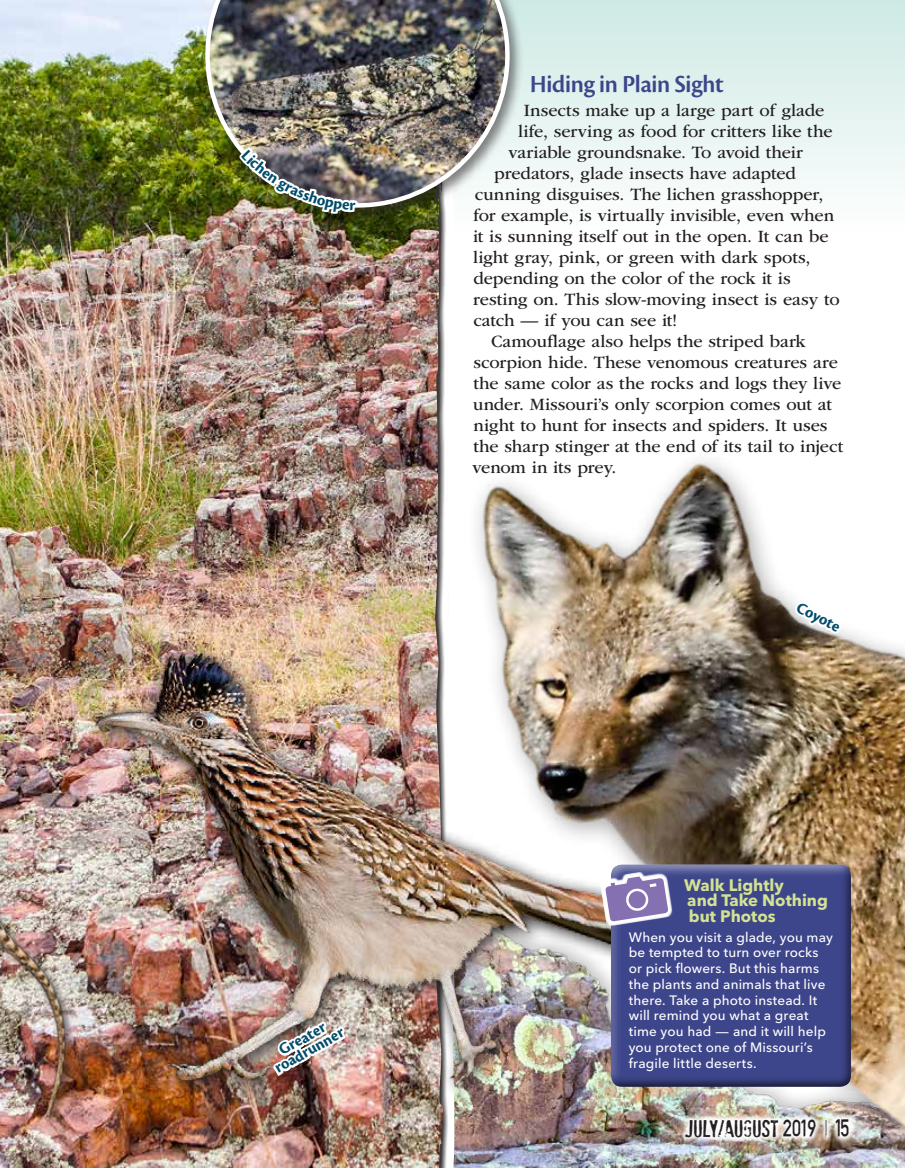
<style>
.page{position:relative;width:905px;height:1168px;background:#fff}
.page>*{position:absolute;margin:0;border:0;box-sizing:border-box;transform-origin:0 0}
.Feature_-_H2_subhead{font:25.5px "Cronos Pro Semibold Disp";letter-spacing:-.01em;color:#3e468b}
.t1{font:21px "Stam Pete";color:#231f20}
.Feature_-_no_indent{font:18px "ITC Garamond Std";letter-spacing:-.005em;color:#231f20}
.t2{font:700 16.5px/15.8px "Avenir Next LT Pro";color:#d3e391}
.t3{font:700 16.5px/13.5px "Cronos Pro";color:#004c6a;text-align:center}
.sidebar_A_TEXT_no_in{font:500 13.5px/15.8px "Avenir Next LT Pro";letter-spacing:.01em;color:#fff}
.s1{color:#77787b}
</style>
<div class="page">
<svg style="left:524px;top:0;width:380px;height:184px;background:#e0f1ee"></svg>
<img style="left:0;top:0;width:434px;height:1167px">
<div style="left:434px;top:0;width:15px;height:1167px;background:#231f20;opacity:.9"></div>
<img style="left:0;top:539px;width:204px;height:607px">
<img style="left:85px;top:641px;width:357px;height:461px">
<img style="left:442px;top:395px;width:462px;height:772px">
<div style="left:201px;top:0;width:323px;height:223px;background:#231f20;opacity:.55"></div>
<img style="left:205px;top:0;width:304px;height:208px">
<div style="left:610px;top:862px;width:242px;height:225px;background:#231f20;opacity:.75"></div>
<svg style="left:599px;top:867px;width:74px;height:59px"></svg>
<img style="left:679px;top:1112px;width:177px;height:31px">
<img style="left:270px;top:1015px;width:79px;height:104px">
<svg style="left:790px;top:597px;width:55px;height:115px"></svg>
<img style="left:235px;top:0;width:124px;height:298px">
<p class="t3" style="left:266px;top:1052px;width:79px;rotate:-30deg">Greater roadrunner</p>
<h2 class="Feature_-_H2_subhead" style="left:530px;top:69px;width:195px">Hiding in Plain Sight</h2>
<p class="Feature_-_no_indent" style="left:524px;top:100px;width:302px">Insects make up a large part of glade</p>
<p class="Feature_-_no_indent" style="left:518px;top:121px;width:316px">life, serving as food for critters like the</p>
<p class="Feature_-_no_indent" style="left:508px;top:142px;width:296px">variable groundsnake. To avoid their</p>
<p class="Feature_-_no_indent" style="left:494px;top:163px;width:303px">predators, glade insects have adapted</p>
<p class="Feature_-_no_indent" style="left:475px;top:184px;width:350px">cunning disguises. The lichen grasshopper,</p>
<p class="Feature_-_no_indent" style="left:473px;top:205px;width:362px">for example, is virtually invisible, even when</p>
<p class="Feature_-_no_indent" style="left:473px;top:226px;width:357px">it is sunning itself out in the open. It can be</p>
<p class="Feature_-_no_indent" style="left:473px;top:247px;width:339px">light gray, pink, or green with dark spots,</p>
<p class="Feature_-_no_indent" style="left:473px;top:268px;width:319px">depending on the color of the rock it is</p>
<p class="Feature_-_no_indent" style="left:473px;top:289px;width:368px">resting on. This slow-moving insect is easy to</p>
<p class="Feature_-_no_indent" style="left:473px;top:310px;width:205px">catch — if you can see it!</p>
<p class="Feature_-_no_indent" style="left:491px;top:331px;width:316px">Camouflage also helps the striped bark</p>
<p class="Feature_-_no_indent" style="left:473px;top:352px;width:366px">scorpion hide. These venomous creatures are</p>
<p class="Feature_-_no_indent" style="left:473px;top:373px;width:369px">the same color as the rocks and logs they live</p>
<p class="Feature_-_no_indent" style="left:473px;top:394px;width:360px">under. Missouri’s only scorpion comes out at</p>
<p class="Feature_-_no_indent" style="left:473px;top:415px;width:356px">night to hunt for insects and spiders. It uses</p>
<p class="Feature_-_no_indent" style="left:473px;top:436px;width:371px">the sharp stinger at the end of its tail to inject</p>
<p class="Feature_-_no_indent" style="left:472px;top:457px;width:145px">venom in its prey.</p>
<p class="t3" style="left:800px;top:600px;width:49px;rotate:27deg">Coyote</p>
<h3 class="t2" style="left:684px;top:876px;width:145px">Walk Lightly<br>and Take Nothing but Photos</h3>
<p class="sidebar_A_TEXT_no_in" style="left:628px;top:929px;width:205px">When you visit a glade, you may be tempted to turn over rocks or pick flowers. But this harms the plants and animals that live there. Take a photo instead. It will remind you what a great time you had — and it will help you protect one of Missouri’s fragile little deserts.</p>
<p class="t1" style="left:684px;top:1111px;width:168px">JULY/AUGUST <sup>2019</sup> <span class="s1">I</span> <sup>15</sup></p>
</div>
